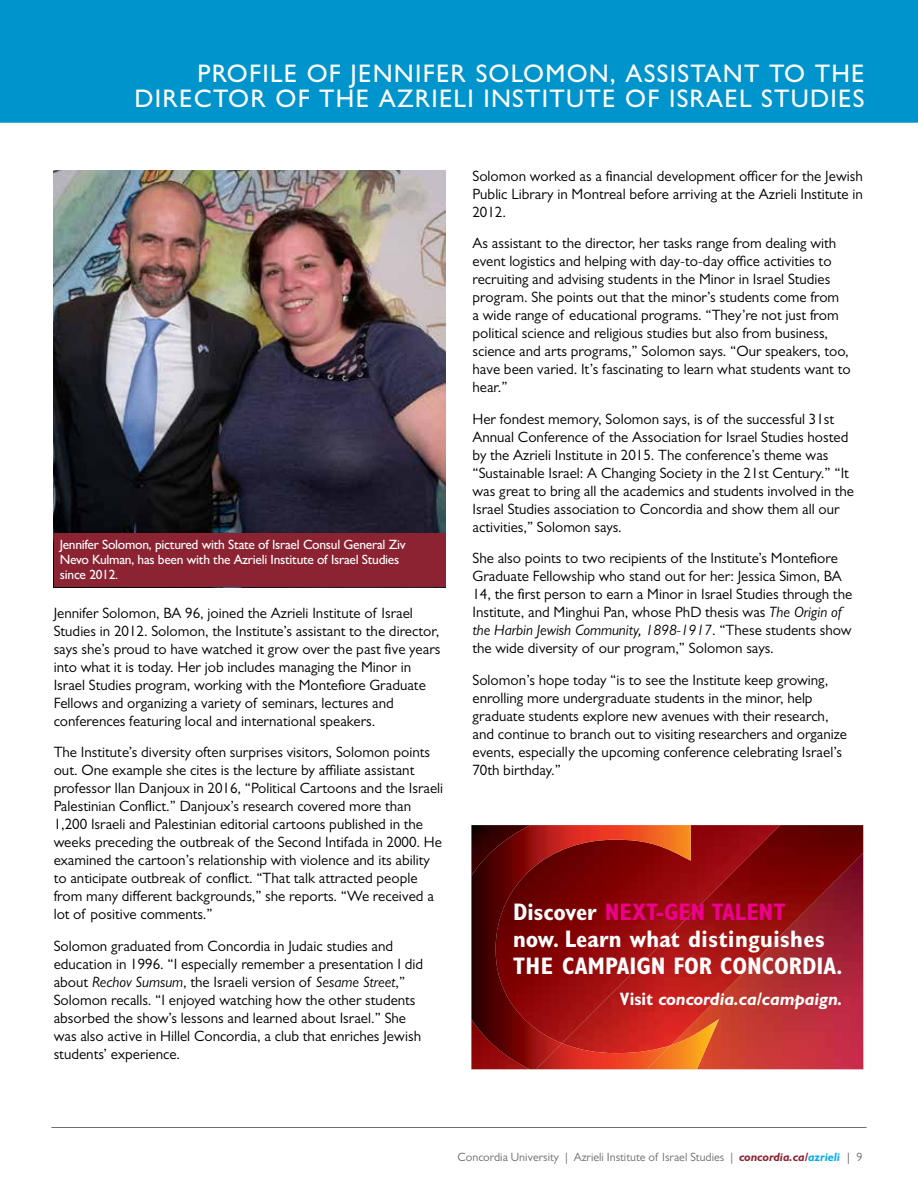
<style>
.page{position:relative;width:918px;height:1188px;background:#fff}
.page>*{position:absolute;margin:0;border:0;box-sizing:border-box;transform-origin:0 0}
.t1{font:500 25.5px/25.5px "Gill Sans MT Pro";letter-spacing:.05em;color:#fff;text-align:right}
.t2{font:700 condensed 24px/27px "Gill Sans MT Pro";color:#fff}
.t3{font:italic 700 18px "Gill Sans MT Pro";color:#fff}
.t4{font:15px/18px "Gill Sans MT Pro";color:#000}
.t5{font:500 13.5px/15px "Gill Sans MT Pro";letter-spacing:-.02em;color:#fff}
.t6{font:12px "Gill Sans MT Pro";color:#6d6e71}
.s1{font-style:italic}
.s2{color:#ec008c}
.s3{font-style:normal;font-stretch:condensed}
.s4{font-weight:700;font-style:italic;color:#8b2332}
.s5{font-weight:700;font-style:italic;color:#00aeef}
.s6{font-weight:500;font-style:italic}
</style>
<div class="page">
<svg style="left:52px;top:1127px;width:814px;height:1px"></svg>
<div style="left:0;top:0;width:918px;height:123px;background:#0094cc"></div>
<img style="left:54px;top:171px;width:392px;height:363px">
<img style="left:780px;top:1053px;width:83px;height:16px">
<img style="left:691px;top:825px;width:172px;height:228px">
<img style="left:691px;top:1019px;width:28px;height:50px">
<img style="left:471px;top:825px;width:220px;height:244px">
<img style="left:536px;top:1043px;width:135px;height:26px">
<div style="left:54px;top:534px;width:392px;height:53px;background:#8b2332"></div>
<h1 class="t1" style="left:134px;top:60px;width:732px">PROFILE OF JENNIFER SOLOMON, ASSISTANT TO THE<br>DIRECTOR OF THE AZRIELI INSTITUTE OF ISRAEL STUDIES</h1>
<p class="t5" style="left:60px;top:537px;width:347px">Jennifer Solomon, pictured with State of Israel Consul General Ziv<br>Nevo Kulman, has been with the Azrieli Institute of Israel Studies since 2012.</p>
<p class="t4" style="left:54px;top:603px;width:388px">Jennifer Solomon, BA 96, joined the Azrieli Institute of Israel Studies in 2012. Solomon, the Institute’s assistant to the director, says she’s proud to have watched it grow over the past five years into what it is today. Her job includes managing the Minor in Israel Studies program, working with the Montefiore Graduate Fellows and organizing a variety of seminars, lectures and conferences featuring local and international speakers.</p>
<p class="t4" style="left:54px;top:743px;width:391px">The Institute’s diversity often surprises visitors, Solomon points out. One example she cites is the lecture by affiliate assistant professor Ilan Danjoux in 2016, “Political Cartoons and the Israeli Palestinian Conflict.” Danjoux’s research covered more than 1,200 Israeli and Palestinian editorial cartoons published in the weeks preceding the outbreak of the Second Intifada in 2000. He examined the cartoon’s relationship with violence and its ability to anticipate outbreak of conflict. “That talk attracted people from many different backgrounds,” she reports. “We received a lot of positive comments.”</p>
<p class="t4" style="left:54px;top:936px;width:371px">Solomon graduated from Concordia in Judaic studies and education in 1996. “I especially remember a presentation I did about <span class="s1">Rechov Sumsum</span>, the Israeli version of <span class="s1">Sesame Street</span>,” Solomon recalls. “I enjoyed watching how the other students absorbed the show’s lessons and learned about Israel.” She was also active in Hillel Concordia, a club that enriches Jewish students’ experience.</p>
<p class="t4" style="left:472px;top:167px;width:392px;text-align:justify">Solomon worked as a financial development officer for the Jewish Public Library in Montreal before arriving at the Azrieli Institute in 2012.</p>
<p class="t4" style="left:472px;top:234px;width:380px">As assistant to the director, her tasks range from dealing with event logistics and helping with day-to-day office activities to recruiting and advising students in the Minor in Israel Studies program. She points out that the minor’s students come from<br>a wide range of educational programs. “They’re not just from political science and religious studies but also from business, science and arts programs,” Solomon says. “Our speakers, too, have been varied. It’s fascinating to learn what students want to hear.”</p>
<p class="t4" style="left:472px;top:410px;width:383px">Her fondest memory, Solomon says, is of the successful 31st Annual Conference of the Association for Israel Studies hosted by the Azrieli Institute in 2015. The conference’s theme was “Sustainable Israel: A Changing Society in the 21st Century.” “It was great to bring all the academics and students involved in the Israel Studies association to Concordia and show them all our activities,” Solomon says.</p>
<p class="t4" style="left:472px;top:549px;width:381px">She also points to two recipients of the Institute’s Montefiore Graduate Fellowship who stand out for her: Jessica Simon, BA 14, the first person to earn a Minor in Israel Studies through the Institute, and Minghui Pan, whose PhD thesis was <span class="s1">The Origin of the Harbin Jewish Community, 1898-1917</span>. “These students show the wide diversity of our program,” Solomon says.</p>
<p class="t4" style="left:472px;top:671px;width:376px">Solomon’s hope today “is to see the Institute keep growing, enrolling more undergraduate students in the minor, help graduate students explore new avenues with their research, and continue to branch out to visiting researchers and organize events, especially the upcoming conference celebrating Israel’s 70th birthday.”</p>
<h2 class="t2" style="left:513px;top:898px;width:331px">Discover <span class="s2">NEXT-GEN TALENT<br></span>now. Learn what distinguishes<br>THE CAMPAIGN FOR CONCORDIA.</h2>
<p class="t3" style="left:620px;top:987px;width:224px"><span class="s3">Visit</span> concordia.ca/campaign.</p>
<p class="t6" style="left:457px;top:1150px;width:407px">Concordia University | Azrieli Institute of Israel Studies | <span class="s4">concordia.ca/</span><span class="s5">azrieli</span> <span class="s6">|</span> 9</p>
</div>
